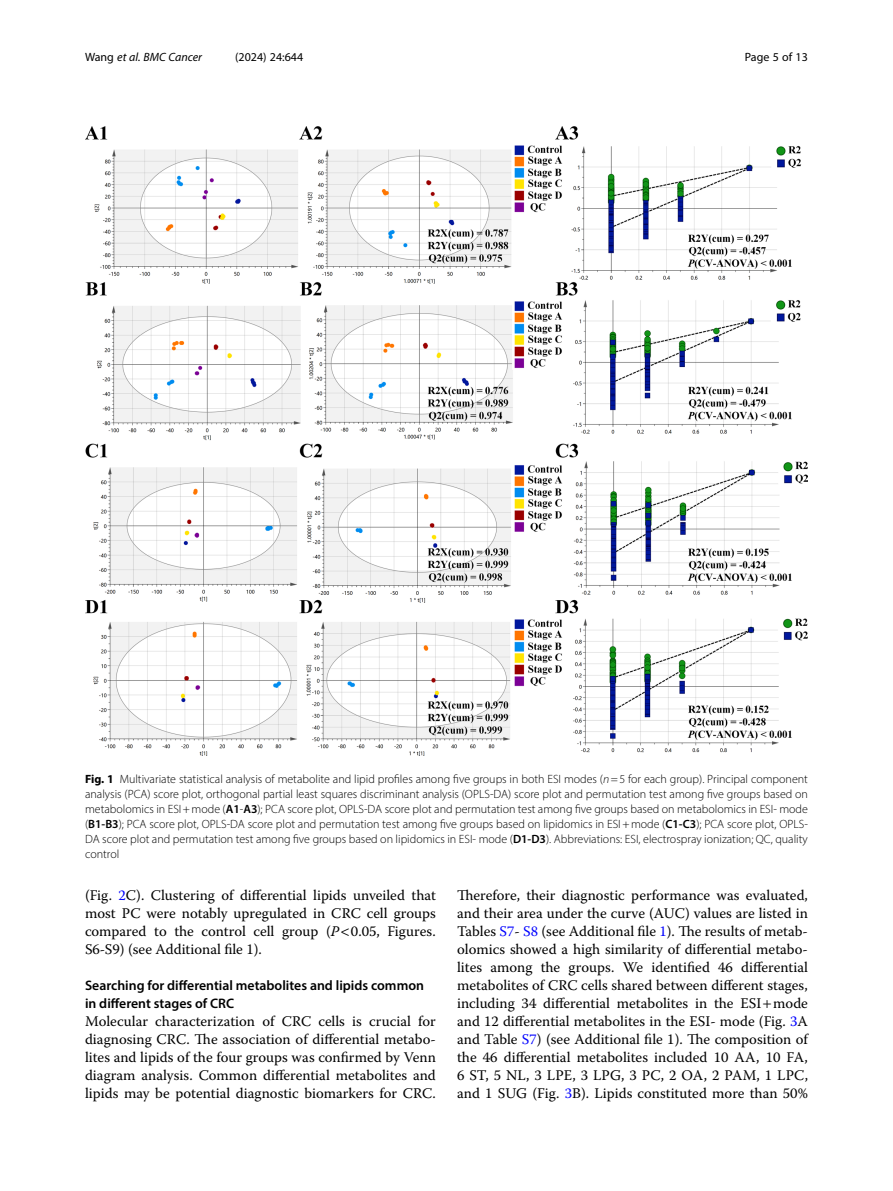
<style>
.page{position:relative;width:893px;height:1191px;background:#fff}
.page>*{position:absolute;margin:0;border:0;box-sizing:border-box;transform-origin:0 0}
.Body_Text{font:14.7px/18px "Warnock Pro";color:#000;text-align:justify}
.Body_Text_Indent{font:14.7px/18px "Warnock Pro";color:#000;text-align:justify}
.Head_2{font:600 13.8px/18px "Myriad Pro";color:#000}
.Figure_Caption{font:300 12px/15px "Myriad Pro";color:#000;text-align:justify}
.t1{font:12px "Myriad Pro";color:#000}
.t2{font:italic 12px "Myriad Pro";color:#000}
.s1{font-style:normal}
.s2{font-weight:700}
.s3{font-style:italic}
.s4{font-weight:600}
.s5{color:#00f}
</style>
<div class="page">
<img style="left:85px;top:126px;width:723px;height:629px">
<p class="t2" style="left:85px;top:50px;width:118px"><span class="s1">Wang</span> et al. BMC Cancer</p>
<p class="t1" style="left:235px;top:50px;width:70px">(2024) 24:644</p>
<p class="t1" style="left:745px;top:50px;width:65px">Page 5 of 13</p>
<p class="Figure_Caption" style="left:85px;top:771px;width:724px"><span class="s2">Fig. 1</span> Multivariate statistical analysis of metabolite and lipid profiles among five groups in both ESI modes (<span class="s3">n</span>=5 for each group). Principal component analysis (PCA) score plot, orthogonal partial least squares discriminant analysis (OPLS-DA) score plot and permutation test among five groups based on metabolomics in ESI+mode (<span class="s4">A1</span>-<span class="s4">A3</span>); PCA score plot, OPLS-DA score plot and permutation test among five groups based on metabolomics in ESI- mode (<span class="s4">B1-B3</span>); PCA score plot, OPLS-DA score plot and permutation test among five groups based on lipidomics in ESI+mode (<span class="s4">C1-C3</span>); PCA score plot, OPLS-DA score plot and permutation test among five groups based on lipidomics in ESI- mode (<span class="s4">D1-D3</span>). Abbreviations: ESI, electrospray ionization; QC, quality control</p>
<p class="Body_Text_Indent" style="left:85px;top:886px;width:352px">(Fig. <span class="s5">2</span>C). Clustering of differential lipids unveiled that most PC were notably upregulated in CRC cell groups compared to the control cell group (<span class="s3">P</span> 0.05, Figures.<br>S6-S9) (see Additional file 1).</p>
<p class="Head_2" style="left:85px;top:976px;width:340px">Searching for differential metabolites and lipids common in different stages of CRC</p>
<p class="Body_Text" style="left:85px;top:1012px;width:352px">Molecular characterization of CRC cells is crucial for diagnosing CRC. The association of differential metabo&shy;lites and lipids of the four groups was confirmed by Venn diagram analysis. Common differential metabolites and lipids may be potential diagnostic biomarkers for CRC.</p>
<p class="Body_Text" style="left:457px;top:886px;width:352px">Therefore, their diagnostic performance was evaluated, and their area under the curve (AUC) values are listed in Tables <span class="s5">S7</span>- <span class="s5">S8</span> (see Additional file <span class="s5">1</span>). The results of metab&shy;olomics showed a high similarity of differential metabo&shy;lites among the groups. We identified 46 differential metabolites of CRC cells shared between different stages, including 34 differential metabolites in the ESI mode and 12 differential metabolites in the ESI- mode (Fig. <span class="s5">3</span>A and Table <span class="s5">S7</span>) (see Additional file 1). The composition of the 46 differential metabolites included 10 AA, 10 FA, 6 ST, 5 NL, 3 LPE, 3 LPG, 3 PC, 2 OA, 2 PAM, 1 LPC, and 1 SUG (Fig. <span class="s5">3</span>B). Lipids constituted more than 50%</p>
</div>
